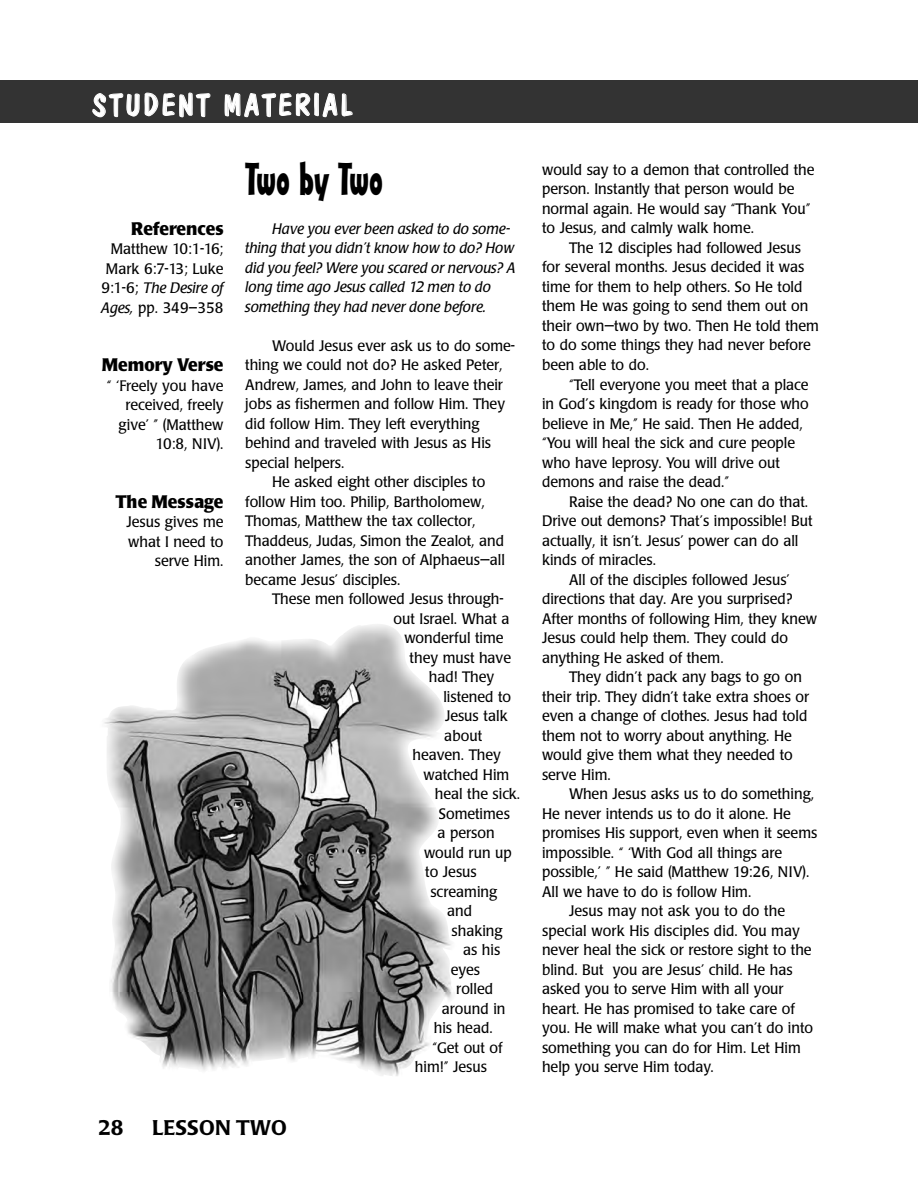
<style>
.page{position:relative;width:918px;height:1202px;background:#fff}
.page>*{position:absolute;margin:0;border:0;box-sizing:border-box;transform-origin:0 0}
.t1{font:45px "Mister Earl BT";color:#000}
.t2{font:30px "Dom Casual D";letter-spacing:.095em;color:#fff}
.t3{font:500 21px "Poppl Laudatio";letter-spacing:.01em;color:#000}
.t4{font:700 18px "Poppl Laudatio";color:#000;scale:.95 1}
.t5{font:15px/19.5px "Poppl Laudatio";color:#000;scale:.95 1}
.t6{font:italic 15px/19.5px "Poppl Laudatio";color:#000}
.s1{font-style:italic}
</style>
<div class="page">
<div style="left:0;top:80px;width:891px;height:43px;background:#333"></div>
<div style="left:891px;top:80px;width:27px;height:43px;background:#333"></div>
<img style="left:104px;top:624px;width:349px;height:452px">
<h2 class="t2" style="left:92px;top:87px;width:261px">STUDENT MATERIAL</h2>
<p class="t4" style="left:131px;top:221px;width:99px">References</p>
<p class="t5" style="left:101px;top:241px;width:130px;text-align:right">Matthew 10:1-16;<br>Mark 6:7-13; Luke<br>9:1-6; <span class="s1">The Desire of<br>Ages,</span> pp. 349–358</p>
<p class="t4" style="left:102px;top:358px;width:130px">Memory Verse</p>
<p class="t5" style="left:107px;top:377px;width:124px;text-align:right">“ ‘Freely you have received, freely give’ ” (Matthew<br>10:8, NIV).</p>
<p class="t4" style="left:116px;top:494px;width:115px">The Message</p>
<p class="t5" style="left:126px;top:514px;width:104px;text-align:right">Jesus gives me what I need to serve Him.</p>
<h1 class="t1" style="left:245px;top:162px;width:139px">Two by Two</h1>
<p class="t6" style="left:245px;top:220px;width:272px;text-indent:27px">Have you ever been asked to do some&shy;thing that you didn’t know how to do? How did you feel? Were you scared or nervous? A long time ago Jesus called 12 men to do something they had never done before.</p>
<p class="t5" style="left:272px;top:337px;width:257px">Would Jesus ever ask us to do some-</p>
<p class="t5" style="left:245px;top:357px;width:272px">thing we could not do? He asked Peter,</p>
<p class="t5" style="left:245px;top:376px;width:273px">Andrew, James, and John to leave their</p>
<p class="t5" style="left:245px;top:396px;width:275px">jobs as fishermen and follow Him. They</p>
<p class="t5" style="left:245px;top:415px;width:248px">did follow Him. They left everything</p>
<p class="t5" style="left:245px;top:435px;width:260px">behind and traveled with Jesus as His</p>
<p class="t5" style="left:245px;top:454px;width:106px">special helpers.</p>
<p class="t5" style="left:272px;top:474px;width:226px">He asked eight other disciples to</p>
<p class="t5" style="left:245px;top:493px;width:254px">follow Him too. Philip, Bartholomew,</p>
<p class="t5" style="left:245px;top:513px;width:244px">Thomas, Matthew the tax collector,</p>
<p class="t5" style="left:245px;top:532px;width:274px">Thaddeus, Judas, Simon the Zealot, and</p>
<p class="t5" style="left:245px;top:552px;width:275px">another James, the son of Alphaeus—all</p>
<p class="t5" style="left:245px;top:571px;width:165px">became Jesus’ disciples.</p>
<p class="t5" style="left:272px;top:591px;width:245px">These men followed Jesus through-</p>
<p class="t5" style="left:394px;top:610px;width:123px">out Israel. What a</p>
<p class="t5" style="left:404px;top:630px;width:106px">wonderful time</p>
<p class="t5" style="left:410px;top:649px;width:108px">they must have</p>
<p class="t5" style="left:429px;top:669px;width:70px">had! They</p>
<p class="t5" style="left:443px;top:688px;width:73px">listened to</p>
<p class="t5" style="left:445px;top:708px;width:68px">Jesus talk</p>
<p class="t5" style="left:444px;top:727px;width:41px">about</p>
<p class="t5" style="left:412px;top:747px;width:94px">heaven. They</p>
<p class="t5" style="left:423px;top:766px;width:92px">watched Him</p>
<p class="t5" style="left:435px;top:786px;width:91px">heal the sick.</p>
<p class="t5" style="left:439px;top:805px;width:76px">Sometimes</p>
<p class="t5" style="left:438px;top:825px;width:62px">a person</p>
<p class="t5" style="left:424px;top:844px;width:94px">would run up</p>
<p class="t5" style="left:425px;top:864px;width:56px">to Jesus</p>
<p class="t5" style="left:430px;top:883px;width:72px">screaming</p>
<p class="t5" style="left:447px;top:903px;width:28px">and</p>
<p class="t5" style="left:452px;top:922px;width:55px">shaking</p>
<p class="t5" style="left:463px;top:942px;width:41px">as his</p>
<p class="t5" style="left:451px;top:961px;width:32px">eyes</p>
<p class="t5" style="left:456px;top:981px;width:40px">rolled</p>
<p class="t5" style="left:442px;top:1000px;width:68px">around in</p>
<p class="t5" style="left:434px;top:1020px;width:63px">his head.</p>
<p class="t5" style="left:432px;top:1039px;width:76px">“Get out of</p>
<p class="t5" style="left:415px;top:1059px;width:77px">him!” Jesus</p>
<h3 class="t3" style="left:98px;top:1119px;width:27px">28</h3>
<h3 class="t3" style="left:152px;top:1119px;width:136px">LESSON TWO</h3>
<p class="t5" style="left:542px;top:161px;width:288px">would say to a demon that controlled the person. Instantly that person would be normal again. He would say “Thank You” to Jesus, and calmly walk home.</p>
<p class="t5" style="left:542px;top:239px;width:293px;text-indent:27px">The 12 disciples had followed Jesus for several months. Jesus decided it was time for them to help others. So He told them He was going to send them out on their own—two by two. Then He told them to do some things they had never before been able to do.</p>
<p class="t5" style="left:542px;top:376px;width:282px;text-indent:27px">“Tell everyone you meet that a place in God’s kingdom is ready for those who believe in Me,” He said. Then He added, “You will heal the sick and cure people who have leprosy. You will drive out demons and raise the dead.”</p>
<p class="t5" style="left:569px;top:493px;width:253px">Raise the dead? No one can do that.</p>
<p class="t5" style="left:542px;top:512px;width:286px">Drive out demons? That’s impossible! But</p>
<p class="t5" style="left:542px;top:532px;width:271px">actually, it isn’t. Jesus’ power can do all</p>
<p class="t5" style="left:542px;top:551px;width:121px">kinds of miracles.</p>
<p class="t5" style="left:569px;top:571px;width:234px">All of the disciples followed Jesus’</p>
<p class="t5" style="left:542px;top:590px;width:265px">directions that day. Are you surprised?</p>
<p class="t5" style="left:542px;top:610px;width:291px">After months of following Him, they knew</p>
<p class="t5" style="left:542px;top:629px;width:260px">Jesus could help them. They could do</p>
<p class="t5" style="left:542px;top:649px;width:193px">anything He asked of them.</p>
<p class="t5" style="left:569px;top:668px;width:247px">They didn’t pack any bags to go on</p>
<p class="t5" style="left:542px;top:688px;width:283px">their trip. They didn’t take extra shoes or</p>
<p class="t5" style="left:542px;top:707px;width:281px">even a change of clothes. Jesus had told</p>
<p class="t5" style="left:542px;top:727px;width:264px">them not to worry about anything. He</p>
<p class="t5" style="left:542px;top:746px;width:265px">would give them what they needed to</p>
<p class="t5" style="left:542px;top:766px;width:74px">serve Him.</p>
<p class="t5" style="left:569px;top:785px;width:259px">When Jesus asks us to do something,</p>
<p class="t5" style="left:542px;top:805px;width:263px">He never intends us to do it alone. He</p>
<p class="t5" style="left:542px;top:824px;width:291px">promises His support, even when it seems</p>
<p class="t5" style="left:542px;top:844px;width:254px">impossible. “ ‘With God all things are</p>
<p class="t5" style="left:542px;top:863px;width:283px">possible,’ ” He said (Matthew 19:26, NIV).</p>
<p class="t5" style="left:542px;top:883px;width:222px">All we have to do is follow Him.</p>
<p class="t5" style="left:569px;top:902px;width:229px">Jesus may not ask you to do the</p>
<p class="t5" style="left:542px;top:922px;width:273px">special work His disciples did. You may</p>
<p class="t5" style="left:542px;top:941px;width:285px">never heal the sick or restore sight to the</p>
<p class="t5" style="left:542px;top:961px;width:265px">blind. But you are Jesus’ child. He has</p>
<p class="t5" style="left:542px;top:980px;width:256px">asked you to serve Him with all your</p>
<p class="t5" style="left:542px;top:1000px;width:268px">heart. He has promised to take care of</p>
<p class="t5" style="left:542px;top:1019px;width:287px">you. He will make what you can’t do into</p>
<p class="t5" style="left:542px;top:1039px;width:274px">something you can do for Him. Let Him</p>
<p class="t5" style="left:542px;top:1058px;width:182px">help you serve Him today.</p>
</div>
